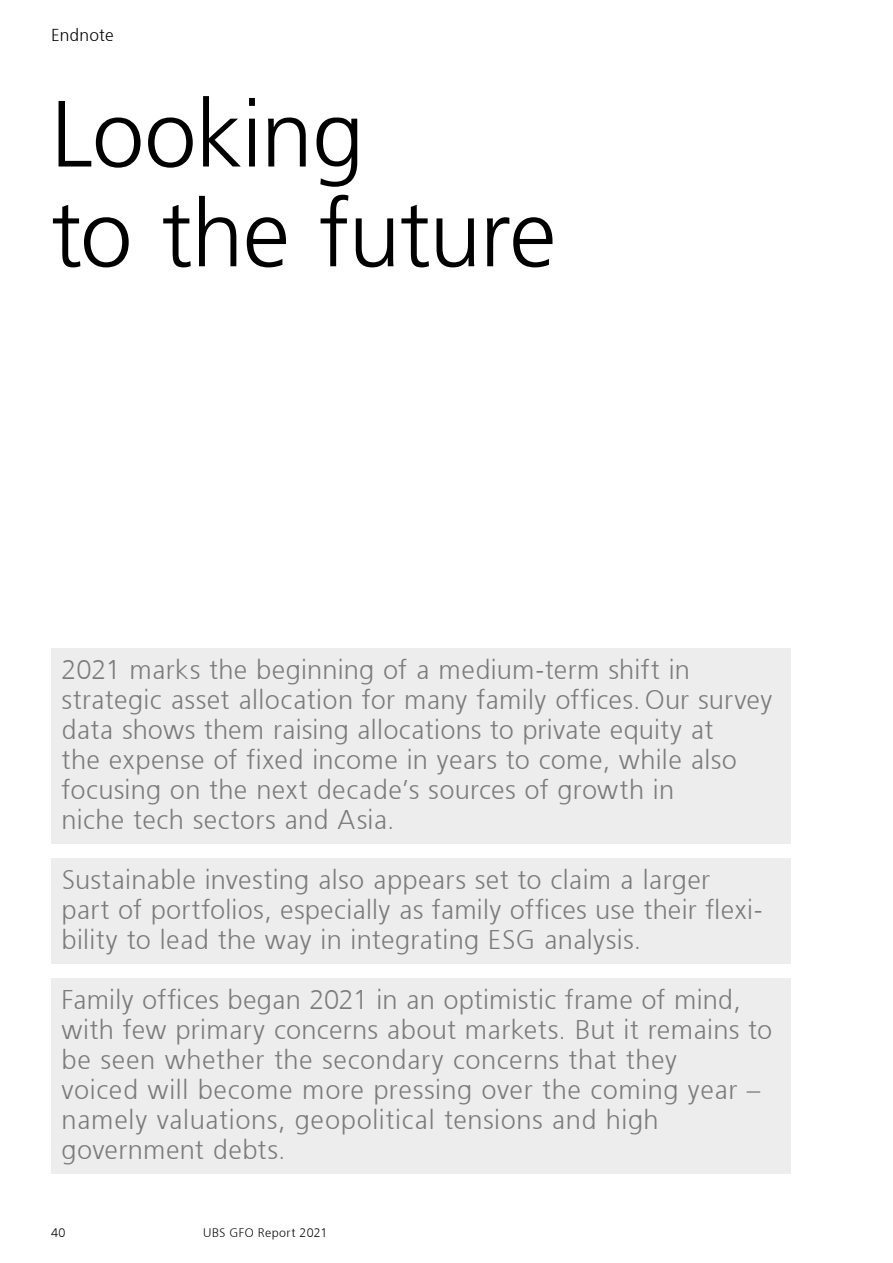
<style>
.page{position:relative;width:893px;height:1263px;background:#fff}
.page>*{position:absolute;margin:0;border:0;box-sizing:border-box;transform-origin:0 0}
.UBS_Template_Title_6{font:300 93.9px/99.8px "Frutiger 45";letter-spacing:-.01em;color:#000}
.t1{font:300 27px/30px "Frutiger 45";letter-spacing:.015em;color:#7c7b7b}
.UBS_Template_Title_6-2{font:300 17.25px "Frutiger 45";letter-spacing:.015em;color:#000}
.t2{font:300 12.3px "Frutiger 45";letter-spacing:.035em;color:#000}
</style>
<div class="page">
<div style="left:51px;top:648px;width:740px;height:195px;background:#ededed"></div>
<div style="left:51px;top:978px;width:740px;height:195px;background:#ededed"></div>
<div style="left:51px;top:858px;width:740px;height:105px;background:#ededed"></div>
<p class="UBS_Template_Title_6-2" style="left:51px;top:25px;width:64px">Endnote</p>
<p class="UBS_Template_Title_6" style="left:51px;top:84px;width:507px">Looking<br>to the future</p>
<p class="t1" style="left:62px;top:655px;width:712px">2021 marks the beginning of a medium-term shift in strategic asset allocation for many family offices. Our survey data shows them raising allocations to private equity at<br>the expense of fixed income in years to come, while also focusing on the next decade’s sources of growth in<br>niche tech sectors and Asia.</p>
<p class="t1" style="left:62px;top:865px;width:703px">Sustainable investing also appears set to claim a larger part of portfolios, especially as family offices use their flexi&shy;bility to lead the way in integrating ESG analysis.</p>
<p class="t1" style="left:62px;top:985px;width:712px">Family offices began 2021 in an optimistic frame of mind, with few primary concerns about markets. But it remains to be seen whether the secondary concerns that they<br>voiced will become more pressing over the coming year – namely valuations, geopolitical tensions and high government debts.</p>
<p class="t2" style="left:51px;top:1226px;width:16px">40</p>
<p class="t2" style="left:203px;top:1226px;width:126px">UBS GFO Report 2021</p>
</div>
